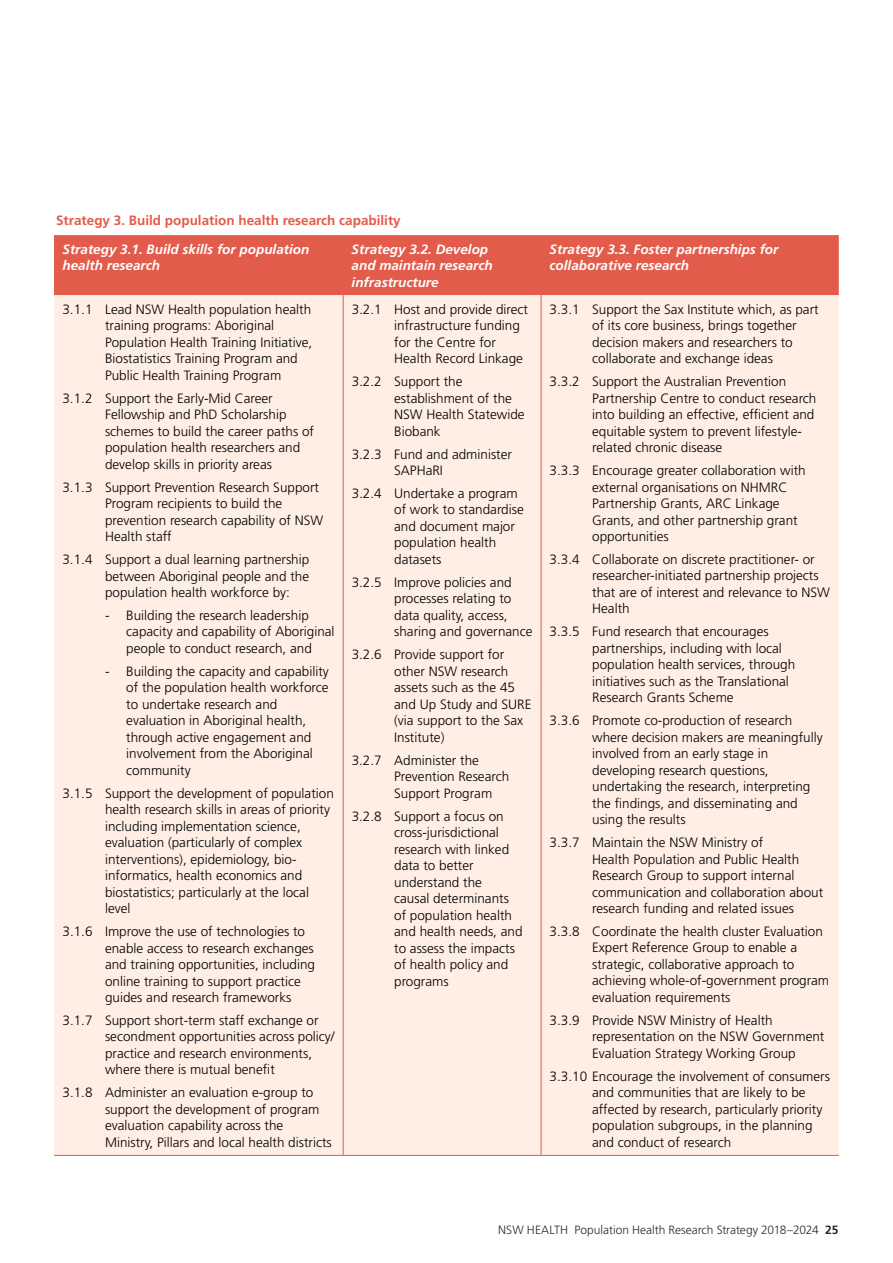
<style>
.page{position:relative;width:893px;height:1263px;background:#fff}
.page>*{position:absolute;margin:0;border:0;box-sizing:border-box;transform-origin:0 0}
.t1{font:300 13.5px/16.5px "Frutiger LT Std";color:#000}
.t2{font:italic 700 13.5px/16.5px "Frutiger LT Std";color:#fff}
.t3{font:700 13.5px "Frutiger LT Std";color:#e25b4b}
.t4{font:300 12px "Frutiger LT Std";letter-spacing:-.005em;color:#2a2a2a}
.s1{font-weight:700}
</style>
<div class="page">
<div style="left:54px;top:235px;width:785px;height:60px;background:#e25b4b"></div>
<div style="left:54px;top:295px;width:785px;height:860px;background:#feeee4"></div>
<hr style="left:343px;top:235px;width:1px;height:60px;background:#e25b4b">
<hr style="left:541px;top:235px;width:1px;height:60px;background:#e25b4b">
<hr style="left:343px;top:295px;width:1px;height:860px;background:#e25b4b">
<hr style="left:541px;top:295px;width:1px;height:860px;background:#e25b4b">
<hr style="left:54px;top:1155px;width:289px;height:1px;background:#e25b4b">
<hr style="left:343px;top:1155px;width:198px;height:1px;background:#e25b4b">
<hr style="left:541px;top:1155px;width:298px;height:1px;background:#e25b4b">
<p class="t3" style="left:56px;top:212px;width:346px">Strategy 3. Build population health research capability</p>
<p class="t2" style="left:62px;top:241px;width:248px">Strategy 3.1. Build skills for population health research</p>
<p class="t2" style="left:352px;top:241px;width:143px">Strategy 3.2. Develop and maintain research infrastructure</p>
<p class="t2" style="left:550px;top:241px;width:230px">Strategy 3.3. Foster partnerships for collaborative research</p>
<p class="t1" style="left:105px;top:301px;width:209px;text-indent:-43px">3.1.1 Lead NSW Health population health training programs: Aboriginal Population Health Training Initiative, Biostatistics Training Program and Public Health Training Program</p>
<p class="t1" style="left:105px;top:390px;width:211px;text-indent:-43px">3.1.2 Support the Early-Mid Career Fellowship and PhD Scholarship schemes to build the career paths of population health researchers and develop skills in priority areas</p>
<p class="t1" style="left:105px;top:479px;width:220px;text-indent:-43px">3.1.3 Support Prevention Research Support<br>Program recipients to build the prevention research capability of NSW<br>Health staff</p>
<p class="t1" style="left:105px;top:551px;width:206px;text-align:justify;text-indent:-43px">3.1.4 Support a dual learning partnership between Aboriginal people and the population health workforce by:</p>
<p class="t1" style="left:126px;top:607px;width:210px;text-indent:-21px">- Building the research leadership capacity and capability of Aboriginal people to conduct research, and</p>
<p class="t1" style="left:126px;top:663px;width:204px;text-indent:-21px">- Building the capacity and capability of the population health workforce to undertake research and evaluation in Aboriginal health, through active engagement and involvement from the Aboriginal community</p>
<p class="t1" style="left:105px;top:785px;width:230px;text-indent:-43px">3.1.5 Support the development of population health research skills in areas of priority including implementation science, evaluation (particularly of complex interventions), epidemiology, bio&shy;informatics, health economics and biostatistics; particularly at the local level</p>
<p class="t1" style="left:105px;top:923px;width:212px;text-indent:-43px">3.1.6 Improve the use of technologies to enable access to research exchanges and training opportunities, including online training to support practice guides and research frameworks</p>
<p class="t1" style="left:105px;top:1012px;width:231px;text-indent:-43px">3.1.7 Support short-term staff exchange or secondment opportunities across policy/ practice and research environments, where there is mutual benefit</p>
<p class="t1" style="left:105px;top:1084px;width:228px;text-indent:-43px">3.1.8 Administer an evaluation e-group to support the development of program evaluation capability across the Ministry, Pillars and local health districts</p>
<p class="t1" style="left:592px;top:301px;width:228px;text-indent:-43px">3.3.1 Support the Sax Institute which, as part of its core business, brings together decision makers and researchers to collaborate and exchange ideas</p>
<p class="t1" style="left:592px;top:373px;width:226px;text-indent:-43px">3.3.2 Support the Australian Prevention Partnership Centre to conduct research into building an effective, efficient and equitable system to prevent lifestyle&shy;related chronic disease</p>
<p class="t1" style="left:592px;top:462px;width:215px;text-indent:-43px">3.3.3 Encourage greater collaboration with external organisations on NHMRC<br>Partnership Grants, ARC Linkage<br>Grants, and other partnership grant opportunities</p>
<p class="t1" style="left:592px;top:551px;width:239px;text-indent:-43px">3.3.4 Collaborate on discrete practitioner- or researcher-initiated partnership projects that are of interest and relevance to NSW Health</p>
<p class="t1" style="left:592px;top:623px;width:205px;text-indent:-43px">3.3.5 Fund research that encourages partnerships, including with local population health services, through initiatives such as the Translational Research Grants Scheme</p>
<p class="t1" style="left:592px;top:712px;width:232px;text-indent:-43px">3.3.6 Promote co-production of research where decision makers are meaningfully involved from an early stage in developing research questions, undertaking the research, interpreting the findings, and disseminating and using the results</p>
<p class="t1" style="left:592px;top:834px;width:233px;text-indent:-43px">3.3.7 Maintain the NSW Ministry of<br>Health Population and Public Health Research Group to support internal communication and collaboration about research funding and related issues</p>
<p class="t1" style="left:592px;top:923px;width:239px;text-indent:-43px">3.3.8 Coordinate the health cluster Evaluation Expert Reference Group to enable a strategic, collaborative approach to achieving whole-of-government program evaluation requirements</p>
<p class="t1" style="left:592px;top:1012px;width:234px;text-indent:-43px">3.3.9 Provide NSW Ministry of Health representation on the NSW Government<br>Evaluation Strategy Working Group</p>
<p class="t1" style="left:592px;top:1068px;width:239px;text-indent:-43px">3.3.10 Encourage the involvement of consumers and communities that are likely to be affected by research, particularly priority population subgroups, in the planning and conduct of research</p>
<p class="t1" style="left:394px;top:301px;width:135px;text-indent:-43px">3.2.1 Host and provide direct infrastructure funding for the Centre for<br>Health Record Linkage</p>
<p class="t1" style="left:394px;top:373px;width:132px;text-indent:-43px">3.2.2 Support the establishment of the<br>NSW Health Statewide<br>Biobank</p>
<p class="t1" style="left:394px;top:446px;width:119px;text-indent:-43px">3.2.3 Fund and administer<br>SAPHaRI</p>
<p class="t1" style="left:394px;top:485px;width:131px;text-indent:-43px">3.2.4 Undertake a program of work to standardise and document major population health datasets</p>
<p class="t1" style="left:394px;top:574px;width:140px;text-indent:-43px">3.2.5 Improve policies and processes relating to data quality, access, sharing and governance</p>
<p class="t1" style="left:394px;top:646px;width:139px;text-indent:-43px">3.2.6 Provide support for other NSW research assets such as the 45 and Up Study and SURE (via support to the Sax<br>Institute)</p>
<p class="t1" style="left:394px;top:752px;width:117px;text-indent:-43px">3.2.7 Administer the<br>Prevention Research<br>Support Program</p>
<p class="t1" style="left:394px;top:808px;width:130px;text-indent:-43px">3.2.8 Support a focus on cross-jurisdictional research with linked data to better understand the<br>causal determinants of population health and health needs, and to assess the impacts of health policy and programs</p>
<p class="t4" style="left:498px;top:1223px;width:342px">NSW HEALTH Population Health Research Strategy 2018–2024 <span class="s1">25</span></p>
</div>
